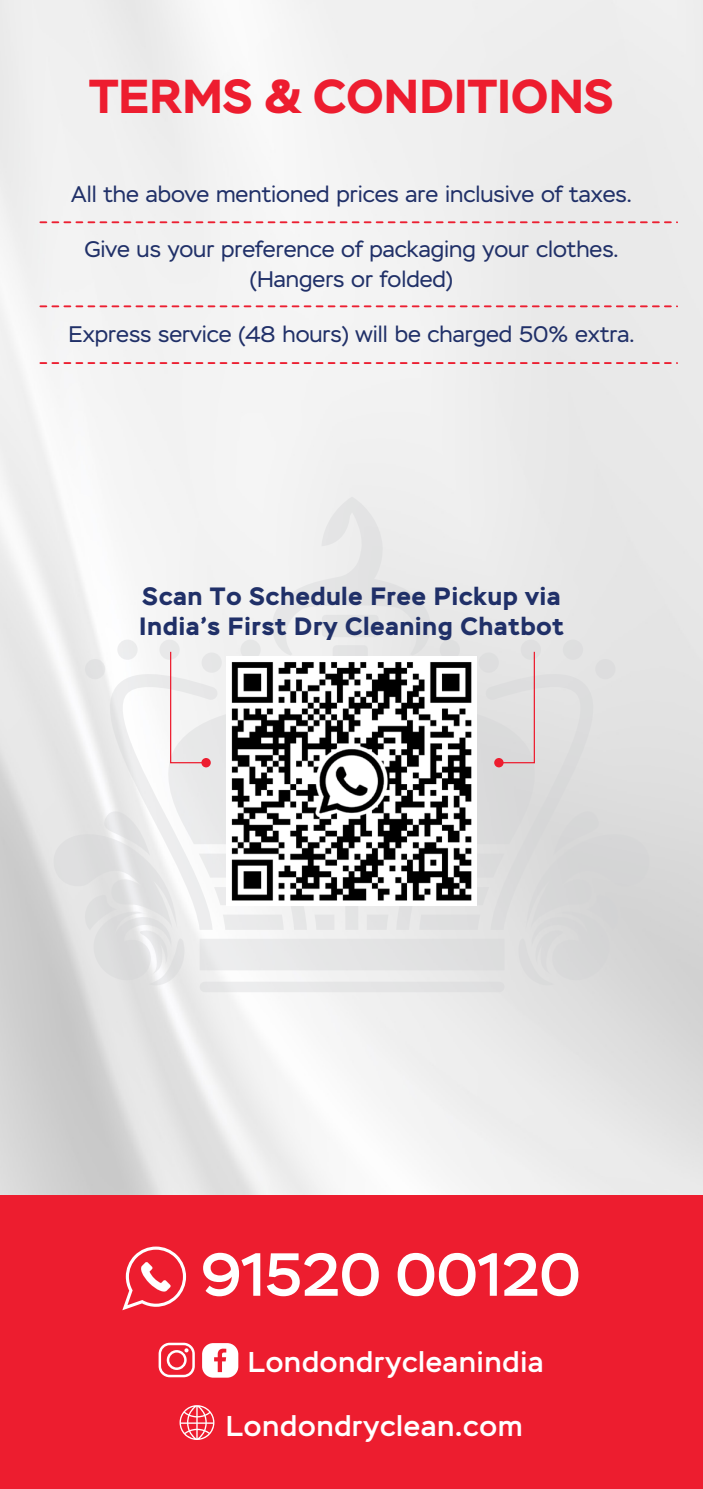
<style>
.page{position:relative;width:703px;height:1489px;background:#fff}
.page>*{position:absolute;margin:0;border:0;box-sizing:border-box;transform-origin:0 0}
.t1{font:500 60.5px "Stem";color:#fff}
.t2{font:700 47.5px "Stem";letter-spacing:.005em;color:#ed1d2f}
.t3{font:500 28.5px "Stem";letter-spacing:.035em;color:#fff}
.t4{font:700 25px/30px "Stem";letter-spacing:.04em;color:#203068}
.t5{font:22.5px/30px "Stem";color:#203068;text-align:center}
</style>
<div class="page">
<img style="left:0;top:0;width:702px;height:1195px">
<svg style="left:54px;top:614px;width:595px;height:378px;fill:#e4e4e4"></svg>
<svg style="left:272px;top:497px;width:158px;height:158px"></svg>
<div style="left:0;top:1195px;width:702px;height:293px;background:#ed1d2f"></div>
<svg style="left:40px;top:221px;width:637px;height:2px"></svg>
<svg style="left:40px;top:305px;width:637px;height:2px"></svg>
<svg style="left:40px;top:362px;width:637px;height:2px"></svg>
<svg style="left:158px;top:1342px;width:37px;height:35px"></svg>
<svg style="left:202px;top:1343px;width:36px;height:34px"></svg>
<svg style="left:179px;top:1405px;width:35px;height:34px"></svg>
<svg style="left:122px;top:1246px;width:64px;height:64px"></svg>
<img style="left:227px;top:656px;width:249px;height:249px">
<svg style="left:169px;top:650px;width:38px;height:114px"></svg>
<div style="left:201px;top:758px;width:10px;height:9px;background:#ed1d2f;border-radius:50%"></div>
<div style="left:497px;top:650px;width:38px;height:114px;background:#e1e1e1"></div>
<div style="left:494px;top:758px;width:9px;height:9px;background:#ed1d2f;border-radius:50%"></div>
<h2 class="t2" style="left:89px;top:65px;width:525px">TERMS &amp; CONDITIONS</h2>
<p class="t5" style="left:71px;top:180px;width:562px">All the above mentioned prices are inclusive of taxes.</p>
<p class="t5" style="left:84px;top:235px;width:535px">Give us your preference of packaging your clothes. (Hangers or folded)</p>
<p class="t5" style="left:68px;top:320px;width:567px">Express service (48 hours) will be charged 50% extra.</p>
<p class="t4" style="left:139px;top:581px;width:426px">Scan To Schedule Free Pickup via<br>India’s First Dry Cleaning Chatbot</p>
<h1 class="t1" style="left:201px;top:1237px;width:381px">91520 00120</h1>
<p class="t3" style="left:247px;top:1343px;width:297px">Londondrycleanindia</p>
<p class="t3" style="left:226px;top:1407px;width:298px">Londondryclean.com</p>
</div>
